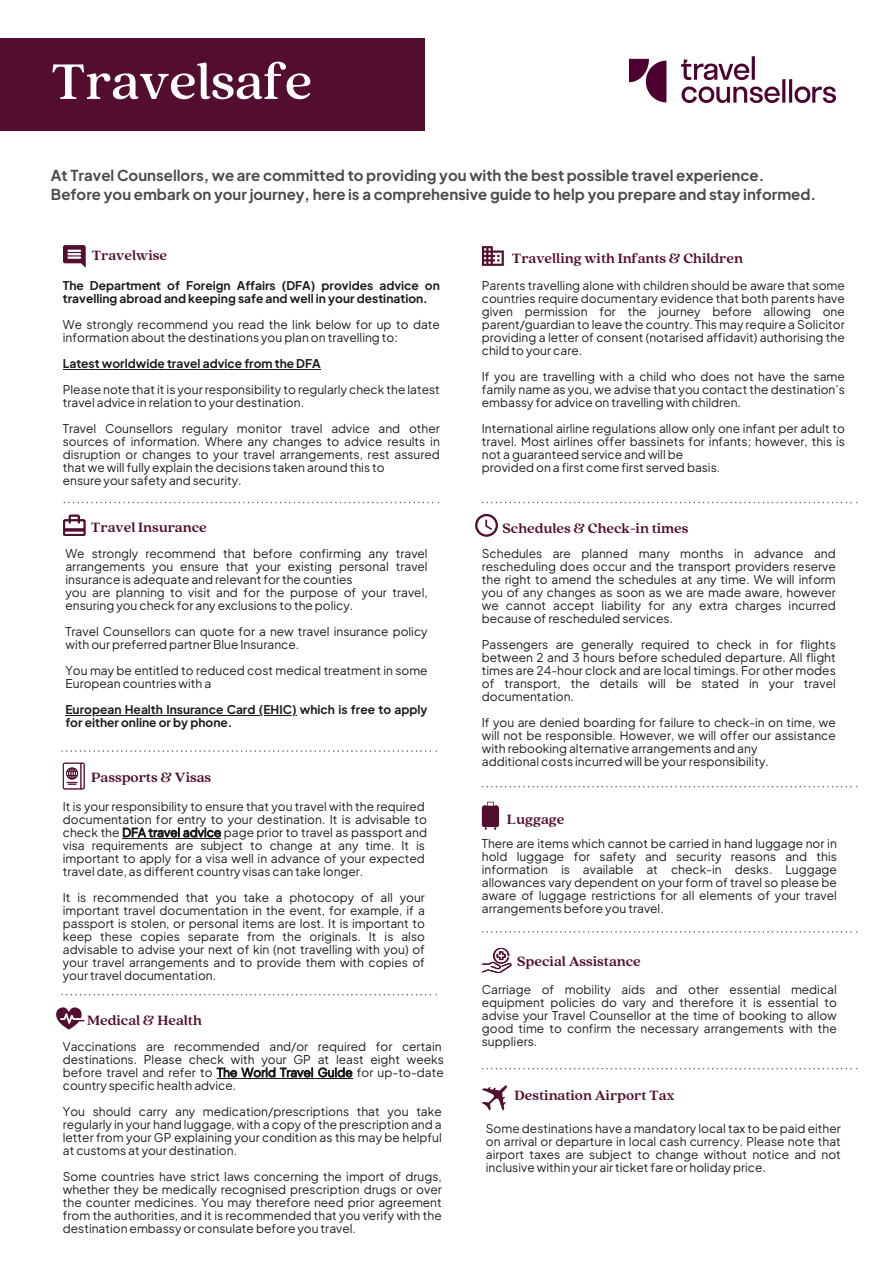
<style>
.page{position:relative;width:893px;height:1264px;background:#fff}
.page>*{position:absolute;margin:0;border:0;box-sizing:border-box;transform-origin:0 0}
.t1{font:500 55.5px "Quincy CF";color:#fff}
.t2{font:700 15px "Plus Jakarta Sans";color:#4d4a49}
.t3{font:700 15px "Quincy CF";color:#530e2f}
.t4{font:12px/13px "Plus Jakarta Sans";color:#1d1c1a;text-align:justify}
.t5{font:700 12px/13px "Plus Jakarta Sans";color:#1d1c1a}
</style>
<div class="page">
<svg style="left:56px;top:1007px;width:29px;height:22px"></svg>
<div style="left:0;top:38px;width:425px;height:93px;background:#530e2f"></div>
<svg style="left:64px;top:502px;width:375px;height:1px"></svg>
<svg style="left:61px;top:994px;width:376px;height:1px"></svg>
<svg style="left:482px;top:1067px;width:375px;height:2px"></svg>
<svg style="left:482px;top:786px;width:375px;height:1px"></svg>
<svg style="left:482px;top:931px;width:375px;height:1px"></svg>
<img style="left:630px;top:56px;width:205px;height:46px">
<svg style="left:61px;top:750px;width:376px;height:1px"></svg>
<svg style="left:63px;top:514px;width:23px;height:22px"></svg>
<svg style="left:63px;top:245px;width:23px;height:23px"></svg>
<svg style="left:482px;top:246px;width:22px;height:20px"></svg>
<svg style="left:63px;top:762px;width:21px;height:27px"></svg>
<svg style="left:482px;top:502px;width:375px;height:1px"></svg>
<svg style="left:475px;top:514px;width:23px;height:23px"></svg>
<svg style="left:482px;top:801px;width:16px;height:28px"></svg>
<svg style="left:482px;top:947px;width:29px;height:26px"></svg>
<svg style="left:482px;top:1085px;width:25px;height:25px"></svg>
<hr style="left:63px;top:369px;width:258px;height:1px;background:#1d1c1a">
<hr style="left:65px;top:715px;width:231px;height:1px;background:#1d1c1a">
<hr style="left:217px;top:1078px;width:135px;height:1px;background:#1d1c1a">
<hr style="left:122px;top:838px;width:99px;height:1px;background:#1d1c1a">
<p class="t1" style="left:51px;top:45px;width:263px">Travelsafe</p>
<p class="t2" style="left:51px;top:165px;width:715px">At Travel Counsellors, we are committed to providing you with the best possible travel experience.</p>
<p class="t2" style="left:51px;top:184px;width:766px">Before you embark on your journey, here is a comprehensive guide to help you prepare and stay informed.</p>
<p class="t3" style="left:92px;top:245px;width:77px">Travelwise</p>
<p class="t3" style="left:511px;top:249px;width:233px">Travelling with Infants &amp; Children</p>
<p class="t5" style="left:63px;top:278px;width:378px">The Department of Foreign Affairs (DFA) provides advice on travelling abroad and keeping safe and well in your destination.</p>
<p class="t4" style="left:63px;top:317px;width:378px">We strongly recommend you read the link below for up to date information about the destinations you plan on travelling to:</p>
<p class="t5" style="left:63px;top:356px;width:259px">Latest worldwide travel advice from the DFA</p>
<p class="t4" style="left:63px;top:382px;width:378px">Please note that it is your responsibility to regularly check the latest travel advice in relation to your destination.</p>
<p class="t4" style="left:63px;top:421px;width:378px">Travel Counsellors regulary monitor travel advice and other sources of information. Where any changes to advice results in disruption or changes to your travel arrangements, rest assured that we will fully explain the decisions taken around this to</p>
<p class="t4" style="left:63px;top:473px;width:180px">ensure your safety and security.</p>
<p class="t3" style="left:91px;top:517px;width:117px">Travel Insurance</p>
<p class="t4" style="left:65px;top:546px;width:363px">We strongly recommend that before confirming any travel arrangements you ensure that your existing personal travel insurance is adequate and relevant for the counties</p>
<p class="t4" style="left:65px;top:585px;width:363px">you are planning to visit and for the purpose of your travel, ensuring you check for any exclusions to the policy.</p>
<p class="t4" style="left:65px;top:624px;width:363px">Travel Counsellors can quote for a new travel insurance policy with our preferred partner Blue Insurance.</p>
<p class="t4" style="left:65px;top:663px;width:363px">You may be entitled to reduced cost medical treatment in some<br>European countries with a</p>
<p class="t5" style="left:65px;top:702px;width:364px">European Health Insurance Card (EHIC) which is free to apply for either online or by phone.</p>
<p class="t3" style="left:91px;top:767px;width:121px">Passports &amp; Visas</p>
<p class="t4" style="left:63px;top:799px;width:365px;text-align:left">It is your responsibility to ensure that you travel with the required documentation for entry to your destination. It is advisable to check the DFA travel advice page prior to travel as passport and visa requirements are subject to change at any time. It is important to apply for a visa well in advance of your expected travel date, as different country visas can take longer.</p>
<p class="t4" style="left:63px;top:890px;width:363px">It is recommended that you take a photocopy of all your important travel documentation in the event, for example, if a passport is stolen, or personal items are lost. It is important to keep these copies separate from the originals. It is also advisable to advise your next of kin (not travelling with you) of your travel arrangements and to provide them with copies of your travel documentation.</p>
<p class="t3" style="left:87px;top:1010px;width:116px">Medical &amp; Health</p>
<p class="t4" style="left:63px;top:1039px;width:382px;text-align:left">Vaccinations are recommended and/or required for certain destinations. Please check with your GP at least eight weeks before travel and refer to The World Travel Guide for up-to-date country specific health advice.</p>
<p class="t4" style="left:63px;top:1104px;width:380px">You should carry any medication/prescriptions that you take regularly in your hand luggage, with a copy of the prescription and a letter from your GP explaining your condition as this may be helpful at customs at your destination.</p>
<p class="t4" style="left:63px;top:1169px;width:380px">Some countries have strict laws concerning the import of drugs, whether they be medically recognised prescription drugs or over the counter medicines. You may therefore need prior agreement from the authorities, and it is recommended that you verify with the destination embassy or consulate before you travel.</p>
<p class="t4" style="left:482px;top:278px;width:364px">Parents travelling alone with children should be aware that some countries require documentary evidence that both parents have given permission for the journey before allowing one parent/guardian to leave the country. This may require a Solicitor providing a letter of consent (notarised affidavit) authorising the child to your care.</p>
<p class="t4" style="left:482px;top:369px;width:364px">If you are travelling with a child who does not have the same family name as you, we advise that you contact the destination’s embassy for advice on travelling with children.</p>
<p class="t4" style="left:482px;top:421px;width:364px">International airline regulations allow only one infant per adult to travel. Most airlines offer bassinets for infants; however, this is not a guaranteed service and will be</p>
<p class="t4" style="left:482px;top:460px;width:240px">provided on a first come first served basis.</p>
<p class="t3" style="left:502px;top:518px;width:187px">Schedules &amp; Check-in times</p>
<p class="t4" style="left:482px;top:546px;width:355px">Schedules are planned many months in advance and rescheduling does occur and the transport providers reserve the right to amend the schedules at any time. We will inform you of any changes as soon as we are made aware, however we cannot accept liability for any extra charges incurred because of rescheduled services.</p>
<p class="t4" style="left:482px;top:637px;width:355px">Passengers are generally required to check in for flights between 2 and 3 hours before scheduled departure. All flight times are 24-hour clock and are local timings. For other modes of transport, the details will be stated in your travel documentation.</p>
<p class="t4" style="left:482px;top:715px;width:355px">If you are denied boarding for failure to check-in on time, we will not be responsible. However, we will offer our assistance with rebooking alternative arrangements and any</p>
<p class="t4" style="left:482px;top:754px;width:288px">additional costs incurred will be your responsibility.</p>
<p class="t3" style="left:507px;top:809px;width:59px">Luggage</p>
<p class="t4" style="left:482px;top:836px;width:356px">There are items which cannot be carried in hand luggage nor in hold luggage for safety and security reasons and this information is available at check-in desks. Luggage allowances vary dependent on your form of travel so please be aware of luggage restrictions for all elements of your travel arrangements before you travel.</p>
<p class="t3" style="left:517px;top:951px;width:125px">Special Assistance</p>
<p class="t4" style="left:482px;top:982px;width:356px">Carriage of mobility aids and other essential medical equipment policies do vary and therefore it is essential to advise your Travel Counsellor at the time of booking to allow good time to confirm the necessary arrangements with the suppliers.</p>
<p class="t3" style="left:514px;top:1085px;width:161px">Destination Airport Tax</p>
<p class="t4" style="left:486px;top:1121px;width:356px">Some destinations have a mandatory local tax to be paid either on arrival or departure in local cash currency. Please note that airport taxes are subject to change without notice and not inclusive within your air ticket fare or holiday price.</p>
</div>
